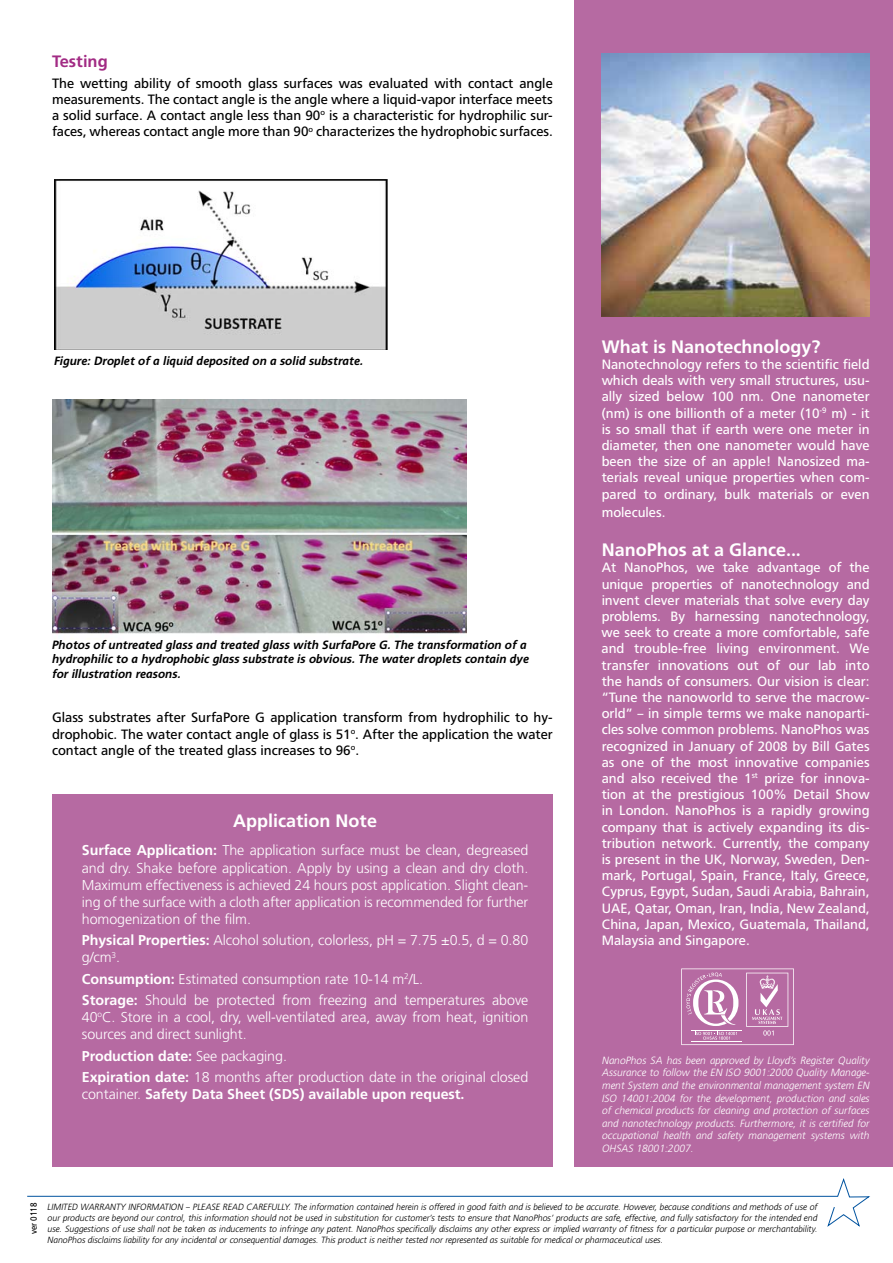
<style>
.page{position:relative;width:893px;height:1263px;background:#fff}
.page>*{position:absolute;margin:0;border:0;box-sizing:border-box;transform-origin:0 0}
.t1{font:700 18px "PF Catalog";color:#fff}
.t2{font:700 16.5px "PF Catalog";color:#a22b84}
.t3{font:300 14.25px/17.1px "PF Catalog";letter-spacing:-.005em;color:#fff}
.t4{font:700 14.25px "PF Catalog";letter-spacing:-.005em;color:#fff}
.t5{font:13.5px/16.2px "PF Catalog";color:#fff;text-align:justify}
.t6{font:13.5px/16.2px "PF Catalog";color:#000;text-align:justify}
.t7{font:italic 700 12px/14.4px "PF Catalog";color:#000}
.t8{font:italic 300 10.5px/12.6px "PF Catalog";color:#fff;text-align:justify}
.t9{font:italic 300 9px/10.8px "PF Catalog";color:#000;text-align:justify}
.t10{font:9px "PF Catalog";color:#000;scale:.9 1}
.s1{font-weight:700}
.s2{font-weight:300}
</style>
<div class="page">
<img style="left:52px;top:399px;width:414px;height:235px">
<div style="left:574px;top:0;width:319px;height:1167px;background:#b66aa2"></div>
<div style="left:52px;top:794px;width:501px;height:373px;background:#b66aa2"></div>
<img style="left:602px;top:53px;width:268px;height:264px">
<svg style="left:27px;top:1178px;width:843px;height:49px"></svg>
<svg style="left:681px;top:968px;width:113px;height:77px"></svg>
<img style="left:55px;top:179px;width:333px;height:171px">
<p class="t2" style="left:52px;top:52px;width:57px">Testing</p>
<p class="t6" style="left:52px;top:75px;width:502px">The wetting ability of smooth glass surfaces was evaluated with contact angle measurements. The contact angle is the angle where a liquid-vapor interface meets a solid surface. A contact angle less than 90<sup>o</sup> is a characteristic for hydrophilic sur&shy;faces, whereas contact angle more than 90<sup>o</sup> characterizes the hydrophobic surfaces.</p>
<p class="t7" style="left:54px;top:354px;width:311px">Figure: Droplet of a liquid deposited on a solid substrate.</p>
<p class="t7" style="left:52px;top:638px;width:479px">Photos of untreated glass and treated glass with SurfaPore G. The transformation of a hydrophilic to a hydrophobic glass substrate is obvious. The water droplets contain dye for illustration reasons.</p>
<p class="t6" style="left:52px;top:710px;width:502px">Glass substrates after SurfaPore G application transform from hydrophilic to hy&shy;drophobic. The water contact angle of glass is 51<sup>o</sup>. After the application the water contact angle of the treated glass increases to 96<sup>o</sup>.</p>
<h1 class="t1" style="left:233px;top:810px;width:145px">Application Note</h1>
<p class="t3" style="left:82px;top:842px;width:448px;text-align:justify"><span class="s1">Surface Application:</span> The application surface must be clean, degreased and dry. Shake before application. Apply by using a clean and dry cloth.<br>Maximum effectiveness is achieved 24 hours post application. Slight clean&shy;ing of the surface with a cloth after application is recommended for further homogenization of the film.</p>
<p class="t3" style="left:82px;top:932px;width:448px"><span class="s1">Physical Properties:</span> Alcohol solution, colorless, pH = 7.75 ±0.5, d = 0.80 g/cm<sup>3</sup>.</p>
<p class="t3" style="left:82px;top:968px;width:448px;line-height:21.3px"><span class="s1">Consumption:</span> Estimated consumption rate 10-14 m<sup>2</sup>/L.<br><span class="s1">Storage:</span> Should be protected from freezing and temperatures above</p>
<p class="t3" style="left:82px;top:1009px;width:448px">40<sup>ο</sup>C. Store in a cool, dry, well-ventilated area, away from heat, ignition sources and direct sunlight.</p>
<p class="t3" style="left:82px;top:1045px;width:448px;line-height:21.3px"><span class="s1">Production date:</span> See packaging.<br><span class="s1">Expiration date:</span> 18 months after production date in the original closed</p>
<p class="t4" style="left:82px;top:1086px;width:384px"><span class="s2">container.</span> Safety Data Sheet (SDS) available upon request.</p>
<h1 class="t1" style="left:602px;top:336px;width:220px">What is Nanotechnology?</h1>
<p class="t5" style="left:602px;top:356px;width:269px">Nanotechnology refers to the scientific field which deals with very small structures, usu&shy;ally sized below 100 nm. One nanometer (nm) is one billionth of a meter (10<sup>-9</sup> m) - it is so small that if earth were one meter in diameter, then one nanometer would have been the size of an apple! Nanosized ma&shy;terials reveal unique properties when com&shy;pared to ordinary, bulk materials or even</p>
<p class="t5" style="left:602px;top:504px;width:65px">molecules.</p>
<h1 class="t1" style="left:602px;top:539px;width:201px">NanoPhos at a Glance...</h1>
<p class="t5" style="left:602px;top:560px;width:270px">At NanoPhos, we take advantage of the unique properties of nanotechnology and invent clever materials that solve every day problems. By harnessing nanotechnology, we seek to create a more comfortable, safe and trouble-free living environment. We transfer innovations out of our lab into the hands of consumers. Our vision is clear: “Tune the nanoworld to serve the macrow&shy;orld” – in simple terms we make nanoparti&shy;cles solve common problems. NanoPhos was recognized in January of 2008 by Bill Gates as one of the most innovative companies and also received the 1<sup>st</sup> prize for innova&shy;tion at the prestigious 100% Detail Show in London. NanoPhos is a rapidly growing company that is actively expanding its dis&shy;tribution network. Currently, the company is present in the UK, Norway, Sweden, Den&shy;mark, Portugal, Spain, France, Italy, Greece, Cyprus, Egypt, Sudan, Saudi Arabia, Bahrain, UAE, Qatar, Oman, Iran, India, New Zealand, China, Japan, Mexico, Guatemala, Thailand, Malaysia and Singapore.</p>
<p class="t8" style="left:602px;top:1054px;width:269px">NanoPhos SA has been approved by Lloyd’s Register Quality Assurance to follow the EN ISO 9001:2000 Quality Manage&shy;ment System and the environmental management system EN ISO 14001:2004 for the development, production and sales of chemical products for cleaning and protection of surfaces and nanotechnology products. Furthermore, it is certified for occupational health and safety management systems with OHSAS 18001:2007.</p>
<p class="t10" style="left:29px;top:1234px;width:37px;rotate:-90deg">ver 0118</p>
<p class="t9" style="left:48px;top:1202px;width:771px">LIMITED WARRANTY INFORMATION – PLEASE READ CAREFULLY. The information contained herein is offered in good faith and is believed to be accurate. However, because conditions and methods of use of our products are beyond our control, this information should not be used in substitution for customer’s tests to ensure that NanoPhos’ products are safe, effective, and fully satisfactory for the intended end use. Suggestions of use shall not be taken as inducements to infringe any patent. NanoPhos specifically disclaims any other express or implied warranty of fitness for a particular purpose or merchantability.<br>NanoPhos disclaims liability for any incidental or consequential damages. This product is neither tested nor represented as suitable for medical or pharmaceutical uses.</p>
</div>
